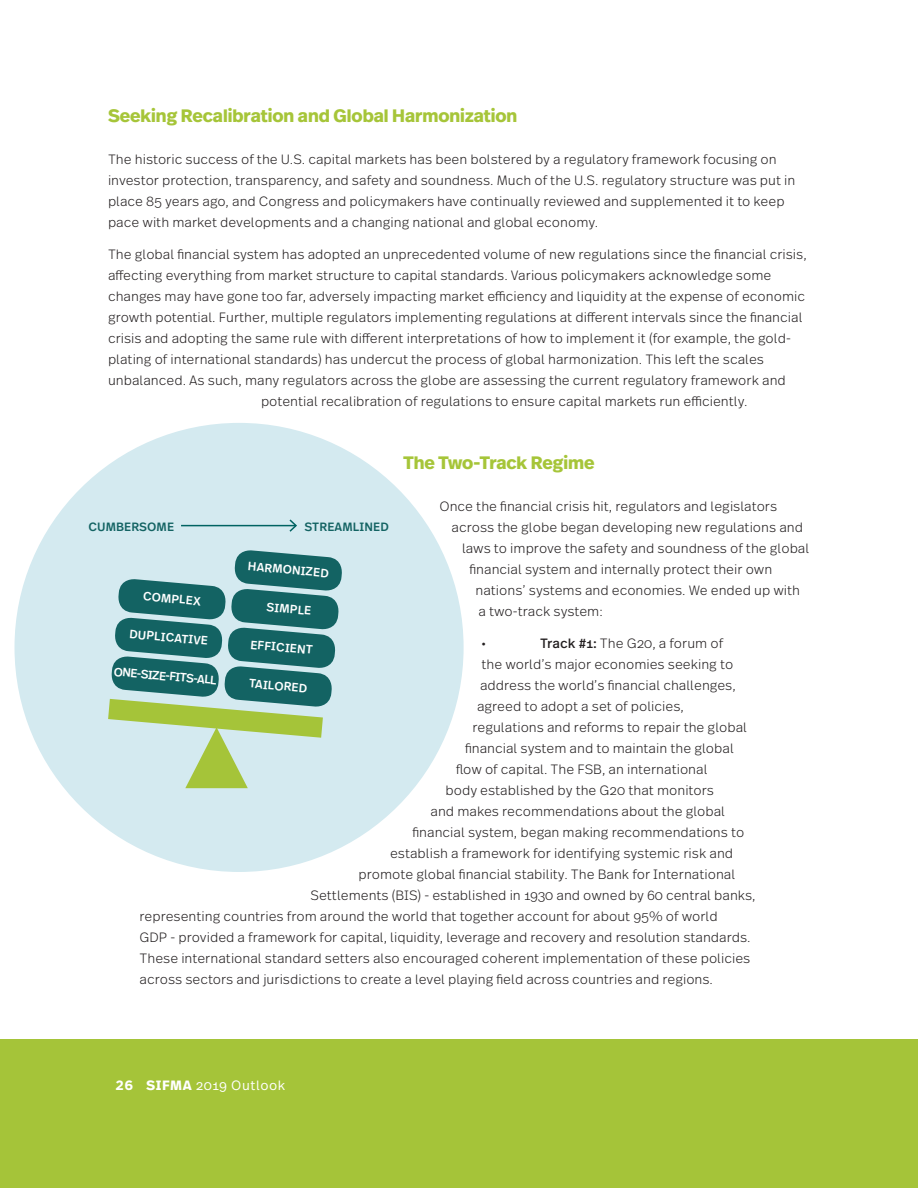
<style>
.page{position:relative;width:918px;height:1188px;background:#fff}
.page>*{position:absolute;margin:0;border:0;box-sizing:border-box;transform-origin:0 0}
.chapter_sub-color{font:700 18px "Real Head Pro";color:#a6c539}
.body_copy{font:300 13.5px/21px "Real Text Pro";color:#231f20}
.t1{font:300 13.5px "Real Text Pro";letter-spacing:.04em;color:#fff}
.t2{font:13.5px "Real Text Pro";color:#231f20}
.diagram{font:500 12px "Real Text Pro";color:#fff}
.diagram-2{font:500 12px "Real Text Pro";letter-spacing:.01em;color:#136363}
.s1{font-weight:400}
.s2{font-family:"Gotham";font-weight:700}
.s3{font-weight:700}
</style>
<div class="page">
<div style="left:0;top:1040px;width:918px;height:148px;background:#a5c439"></div>
<div style="left:15px;top:423px;width:449px;height:449px;background:#d4eaf0;border-radius:50%"></div>
<hr style="left:181px;top:525px;width:115px;height:1px;background:#006362">
<svg style="left:288px;top:519px;width:9px;height:13px"></svg>
<svg style="left:108px;top:550px;width:234px;height:238px"></svg>
<p class="chapter_sub-color" style="left:108px;top:103px;width:411px">Seeking Recalibration and Global Harmonization</p>
<p class="body_copy" style="left:108px;top:149px;width:689px">The historic success of the U.S. capital markets has been bolstered by a regulatory framework focusing on investor protection, transparency, and safety and soundness. Much of the U.S. regulatory structure was put in place 85 years ago, and Congress and policymakers have continually reviewed and supplemented it to keep pace with market developments and a changing national and global economy.</p>
<p class="body_copy" style="left:108px;top:243px;width:700px">The global financial system has adopted an unprecedented volume of new regulations since the financial crisis,</p>
<p class="body_copy" style="left:108px;top:264px;width:665px">affecting everything from market structure to capital standards. Various policymakers acknowledge some</p>
<p class="body_copy" style="left:108px;top:285px;width:699px">changes may have gone too far, adversely impacting market efficiency and liquidity at the expense of economic</p>
<p class="body_copy" style="left:108px;top:306px;width:696px">growth potential. Further, multiple regulators implementing regulations at different intervals since the financial</p>
<p class="body_copy" style="left:108px;top:327px;width:684px">crisis and adopting the same rule with different interpretations of how to implement it (for example, the gold-</p>
<p class="body_copy" style="left:108px;top:348px;width:658px">plating of international standards) has undercut the process of global harmonization. This left the scales</p>
<p class="body_copy" style="left:108px;top:369px;width:679px">unbalanced. As such, many regulators across the globe are assessing the current regulatory framework and</p>
<p class="body_copy" style="left:261px;top:390px;width:488px">potential recalibration of regulations to ensure capital markets run efficiently.</p>
<p class="chapter_sub-color" style="left:404px;top:450px;width:193px">The Two-Track Regime</p>
<p class="body_copy" style="left:440px;top:496px;width:339px">Once the financial crisis hit, regulators and legislators</p>
<p class="body_copy" style="left:452px;top:517px;width:353px">across the globe began developing new regulations and</p>
<p class="body_copy" style="left:462px;top:538px;width:349px">laws to improve the safety and soundness of the global</p>
<p class="body_copy" style="left:470px;top:559px;width:304px">financial system and internally protect their own</p>
<p class="body_copy" style="left:476px;top:580px;width:326px">nations’ systems and economies. We ended up with</p>
<p class="body_copy" style="left:478px;top:601px;width:126px">a two-track system:</p>
<p class="t2" style="left:482px;top:634px;width:6px">•</p>
<p class="body_copy" style="left:540px;top:632px;width:185px"><span class="s1">Track #1:</span> The G20, a forum of</p>
<p class="body_copy" style="left:482px;top:653px;width:253px">the world’s major economies seeking to</p>
<p class="body_copy" style="left:480px;top:674px;width:257px">address the world’s financial challenges,</p>
<p class="body_copy" style="left:477px;top:695px;width:208px">agreed to adopt a set of policies,</p>
<p class="body_copy" style="left:472px;top:716px;width:276px">regulations and reforms to repair the global</p>
<p class="body_copy" style="left:465px;top:737px;width:270px">financial system and to maintain the global</p>
<p class="body_copy" style="left:456px;top:758px;width:253px">flow of capital. The FSB, an international</p>
<p class="body_copy" style="left:446px;top:779px;width:270px">body established by the G20 that monitors</p>
<p class="body_copy" style="left:430px;top:800px;width:296px">and makes recommendations about the global</p>
<p class="body_copy" style="left:412px;top:821px;width:333px">financial system, began making recommendations to</p>
<p class="body_copy" style="left:390px;top:842px;width:345px">establish a framework for identifying systemic risk and</p>
<p class="body_copy" style="left:358px;top:863px;width:378px">promote global financial stability. The Bank for International</p>
<p class="body_copy" style="left:310px;top:884px;width:447px">Settlements (BIS) - established in 1930 and owned by 60 central banks,</p>
<p class="body_copy" style="left:140px;top:905px;width:580px">representing countries from around the world that together account for about 95% of world</p>
<p class="body_copy" style="left:140px;top:926px;width:613px">GDP - provided a framework for capital, liquidity, leverage and recovery and resolution standards.</p>
<p class="body_copy" style="left:140px;top:947px;width:612px">These international standard setters also encouraged coherent implementation of these policies</p>
<p class="body_copy" style="left:140px;top:968px;width:575px">across sectors and jurisdictions to create a level playing field across countries and regions.</p>
<p class="diagram-2" style="left:88px;top:518px;width:87px">CUMBERSOME</p>
<p class="diagram-2" style="left:304px;top:518px;width:86px">STREAMLINED</p>
<p class="diagram" style="left:249px;top:558px;width:83px;rotate:5deg">HARMONIZED</p>
<p class="diagram" style="left:144px;top:588px;width:60px;rotate:5deg">COMPLEX</p>
<p class="diagram" style="left:130px;top:625px;width:80px;rotate:5deg">DUPLICATIVE</p>
<p class="diagram" style="left:114px;top:663px;width:105px;rotate:5deg">ONE-SIZE-FITS-ALL</p>
<p class="diagram" style="left:267px;top:598px;width:46px;rotate:5deg">SIMPLE</p>
<p class="diagram" style="left:251px;top:636px;width:64px;rotate:5deg">EFFICIENT</p>
<p class="diagram" style="left:250px;top:675px;width:60px;rotate:5deg">TAILORED</p>
<p class="t1" style="left:115px;top:1076px;width:171px"><span class="s2">26</span> <span class="s3">SIFMA</span> 2019 Outlook</p>
</div>
